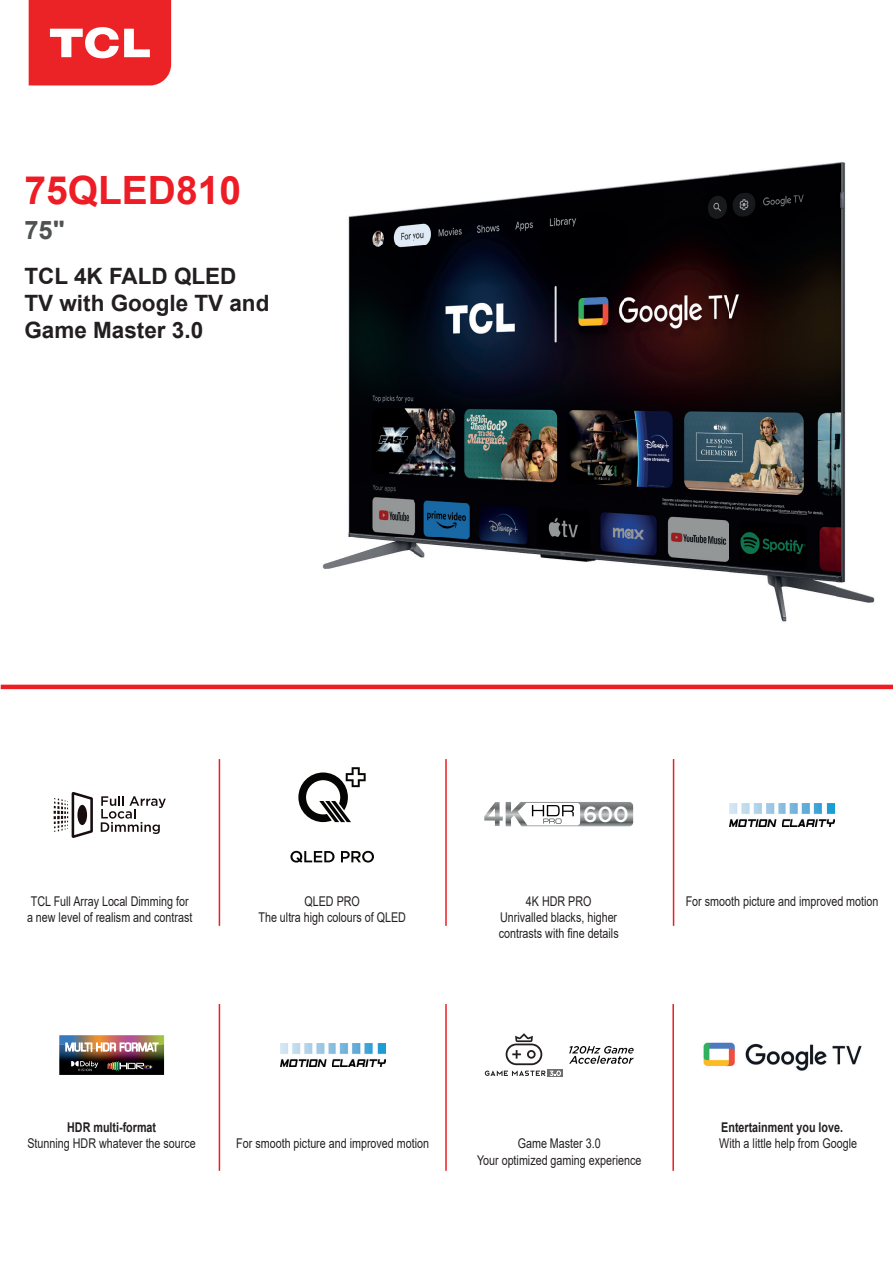
<style>
.page{position:relative;width:893px;height:1263px;background:#fff}
.page>*{position:absolute;margin:0;border:0;box-sizing:border-box;transform-origin:0 0}
.t1{font:700 39px "Arial";color:#ee1c25}
.t2{font:700 25.5px "Arial";color:#4f5252}
.t3{font:700 22.5px/27px "Arial";color:#231f20}
.t4{font:500 21.9px "Gotham";color:#fff}
.t5{font:13.35px/16px "Arial";color:#231f20;text-align:center;scale:.8 1}
.t6{font:700 13.35px "Arial";color:#231f20;scale:.8 1}
</style>
<div class="page">
<img style="left:322px;top:162px;width:553px;height:460px">
<svg style="left:29px;top:0;width:142px;height:85px;background:#ee3f41"></svg>
<hr style="left:1px;top:685px;width:892px;height:4px;background:#ee1d23">
<hr style="left:219px;top:759px;width:1px;height:167px;background:#ee1d23">
<hr style="left:445px;top:759px;width:2px;height:167px;background:#ee1d23">
<hr style="left:673px;top:759px;width:1px;height:167px;background:#ee1d23">
<hr style="left:219px;top:1004px;width:1px;height:167px;background:#ee1d23">
<hr style="left:445px;top:1004px;width:2px;height:167px;background:#ee1d23">
<hr style="left:672px;top:1004px;width:2px;height:167px;background:#ee1d23">
<svg style="left:290px;top:851px;width:45px;height:12px"></svg>
<svg style="left:341px;top:851px;width:33px;height:11px"></svg>
<svg style="left:298px;top:767px;width:68px;height:55px"></svg>
<img style="left:703px;top:1042px;width:159px;height:29px">
<img style="left:280px;top:1043px;width:105px;height:23px">
<svg style="left:484px;top:802px;width:149px;height:24px"></svg>
<img style="left:59px;top:1035px;width:105px;height:40px">
<div style="left:547px;top:1069px;width:16px;height:8px;background:#706e6f"></div>
<svg style="left:485px;top:1033px;width:76px;height:43px"></svg>
<svg style="left:569px;top:1046px;width:65px;height:18px"></svg>
<img style="left:730px;top:803px;width:104px;height:23px">
<svg style="left:101px;top:796px;width:65px;height:38px"></svg>
<svg style="left:54px;top:792px;width:39px;height:46px"></svg>
<h1 class="t1" style="left:24px;top:163px;width:218px">75QLED810</h1>
<h2 class="t2" style="left:24px;top:212px;width:42px">75 "</h2>
<h3 class="t3" style="left:24px;top:263px;width:247px">TCL 4K FALD QLED<br>TV with Google TV and<br>Game Master 3.0</h3>
<h3 class="t4" style="left:583px;top:800px;width:48px">600</h3>
<p class="t5" style="left:27px;top:893px;width:208px;text-align:left">TCL Full Array Local Dimming for a new level of realism and contrast</p>
<p class="t5" style="left:258px;top:893px;width:186px">QLED PRO<br>The ultra high colours of QLED</p>
<p class="t5" style="left:499px;top:893px;width:151px">4K HDR PRO<br>Unrivalled blacks, higher contrasts with fine details</p>
<p class="t5" style="left:686px;top:893px;width:242px">For smooth picture and improved motion</p>
<p class="t6" style="left:67px;top:1118px;width:113px">HDR multi-format</p>
<p class="t5" style="left:27px;top:1136px;width:212px">Stunning HDR whatever the source</p>
<p class="t5" style="left:236px;top:1135px;width:242px">For smooth picture and improved motion</p>
<p class="t5" style="left:477px;top:1135px;width:207px">Game Master 3.0<br>Your optimized gaming experience</p>
<p class="t6" style="left:721px;top:1118px;width:154px">Entertainment you love.</p>
<p class="t5" style="left:719px;top:1135px;width:174px">With a little help from Google</p>
</div>
